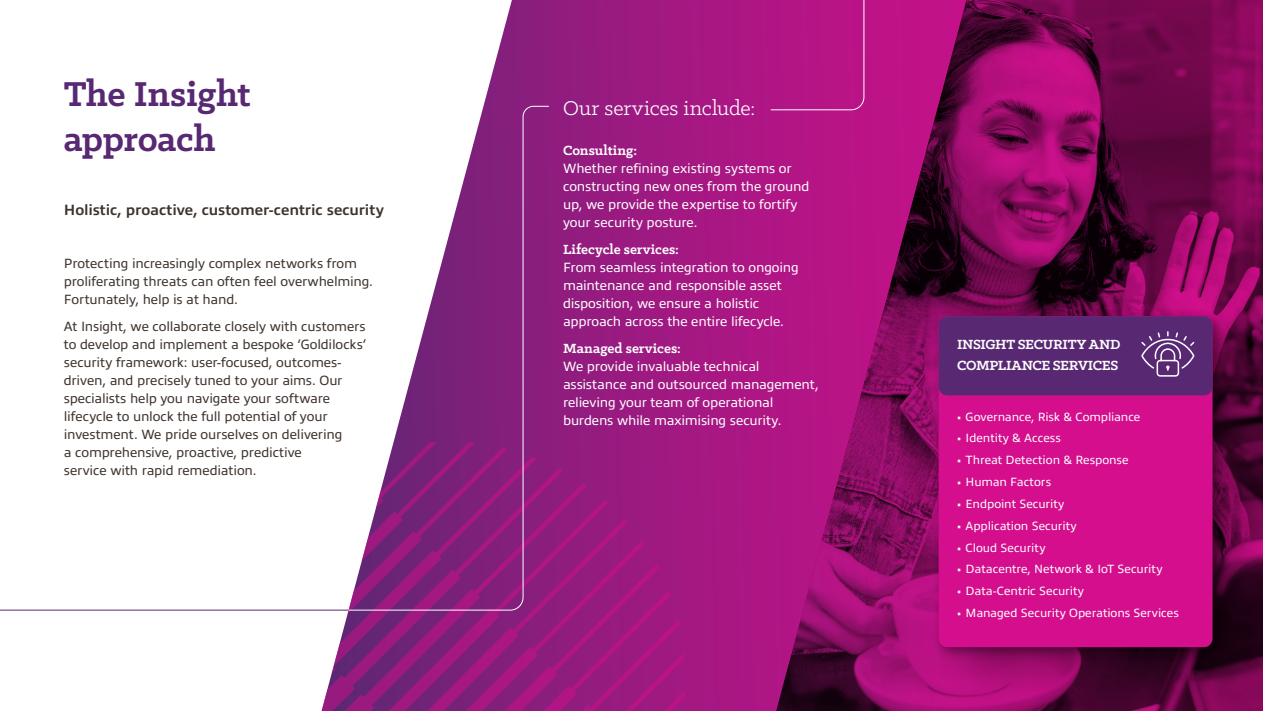
<style>
.page{position:relative;width:1263px;height:711px;background:#fff}
.page>*{position:absolute;margin:0;border:0;box-sizing:border-box;transform-origin:0 0}
.t1{font:700 39px/45px "Klinic Slab";letter-spacing:-.01em;color:#582873}
.t2{font:22.5px "Klinic Slab";letter-spacing:-.005em;color:#fff}
.t3{font:700 15px/21px "Klinic Slab";letter-spacing:-.005em;color:#fff}
.t4{font:700 15px "Allumi Pro";letter-spacing:-.005em;color:#3e332d}
.t5{font:13.5px/18px "Allumi Pro";letter-spacing:-.01em;color:#3e332d}
.t6{font:13.5px/18px "Allumi Pro";letter-spacing:-.01em;color:#fff}
.t7{font:12px "Allumi Pro";letter-spacing:-.005em;color:#fff}
</style>
<div class="page">
<svg style="left:483px;top:0;width:293px;height:710px;background:#a11b83"></svg>
<svg style="left:550px;top:441px;width:135px;height:269px;background:#9b1980"></svg>
<svg style="left:659px;top:590px;width:12px;height:120px"></svg>
<svg style="left:322px;top:540px;width:322px;height:170px"></svg>
<svg style="left:329px;top:563px;width:330px;height:147px;background:#952684"></svg>
<hr style="left:0;top:609px;width:349px;height:1px;background:#582873">
<img style="left:776px;top:0;width:487px;height:710px">
<div style="left:770px;top:0;width:95px;height:110px;background:#b61486"></div>
<svg style="left:348px;top:105px;width:202px;height:505px"></svg>
<div style="left:934px;top:304px;width:329px;height:406px;background:#000;opacity:.3"></div>
<div style="left:932px;top:308px;width:297px;height:354px;background:#000;opacity:.45"></div>
<div style="left:939px;top:316px;width:273px;height:330px;background:#d40e8c;border-radius:9px"></div>
<div style="left:939px;top:316px;width:273px;height:79px;background:#582873;border-radius:9px"></div>
<svg style="left:1141px;top:331px;width:54px;height:46px"></svg>
<h1 class="t1" style="left:64px;top:70px;width:188px">The Insight approach</h1>
<p class="t4" style="left:64px;top:199px;width:322px">Holistic, proactive, customer-centric security</p>
<p class="t5" style="left:64px;top:253px;width:311px">Protecting increasingly complex networks from proliferating threats can often feel overwhelming.<br>Fortunately, help is at hand.</p>
<p class="t5" style="left:64px;top:316px;width:304px">At Insight, we collaborate closely with customers to develop and implement a bespoke ‘Goldilocks’ security framework: user-focused, outcomes&shy;driven, and precisely tuned to your aims. Our specialists help you navigate your software lifecycle to unlock the full potential of your investment. We pride ourselves on delivering<br>a comprehensive, proactive, predictive<br>service with rapid remediation.</p>
<h2 class="t2" style="left:563px;top:94px;width:193px">Our services include:</h2>
<p class="t3" style="left:563px;top:139px;width:75px">Consulting:</p>
<p class="t6" style="left:563px;top:158px;width:248px">Whether refining existing systems or constructing new ones from the ground up, we provide the expertise to fortify your security posture.</p>
<p class="t3" style="left:563px;top:238px;width:117px">Lifecycle services:</p>
<p class="t6" style="left:563px;top:257px;width:237px">From seamless integration to ongoing maintenance and responsible asset disposition, we ensure a holistic approach across the entire lifecycle.</p>
<p class="t3" style="left:563px;top:337px;width:119px">Managed services:</p>
<p class="t6" style="left:563px;top:356px;width:257px">We provide invaluable technical assistance and outsourced management, relieving your team of operational burdens while maximising security.</p>
<p class="t3" style="left:957px;top:333px;width:165px">INSIGHT SECURITY AND<br>COMPLIANCE SERVICES</p>
<p class="t7" style="left:957px;top:407px;width:185px">• Governance, Risk &amp; Compliance</p>
<p class="t7" style="left:957px;top:429px;width:105px">• Identity &amp; Access</p>
<p class="t7" style="left:957px;top:451px;width:173px">• Threat Detection &amp; Response</p>
<p class="t7" style="left:957px;top:473px;width:96px">• Human Factors</p>
<p class="t7" style="left:957px;top:494px;width:109px">• Endpoint Security</p>
<p class="t7" style="left:957px;top:516px;width:121px">• Application Security</p>
<p class="t7" style="left:957px;top:538px;width:90px">• Cloud Security</p>
<p class="t7" style="left:957px;top:560px;width:207px">• Datacentre, Network &amp; IoT Security</p>
<p class="t7" style="left:957px;top:582px;width:129px">• Data-Centric Security</p>
<p class="t7" style="left:957px;top:603px;width:223px">• Managed Security Operations Services</p>
</div>
